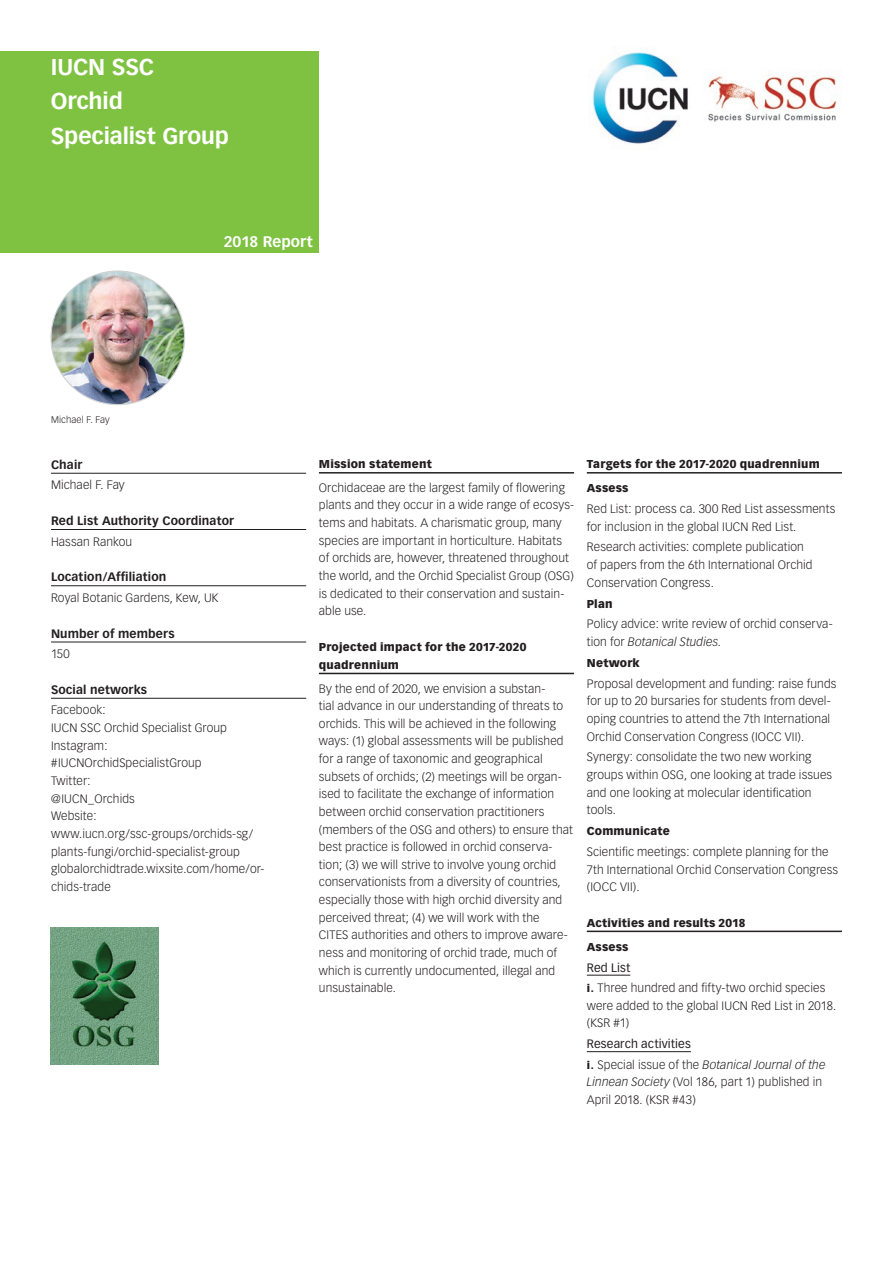
<style>
.page{position:relative;width:893px;height:1263px;background:#fff}
.page>*{position:absolute;margin:0;border:0;box-sizing:border-box;transform-origin:0 0}
.t1{font:700 22.5px/34.5px "Vectora LH";letter-spacing:-.005em;color:#fff}
.t2{font:700 15px "Vectora LH";color:#fff}
.t3{font:300 12px/17.7px "Vectora LH";letter-spacing:.01em;color:#231f20}
.t4{font:700 12px "Vectora LH";letter-spacing:.01em;color:#231f20}
.t5{font:italic 300 12px/20.5px "Vectora LH";letter-spacing:.01em;color:#231f20}
.t6{font:900 11.25px/24.2px "Vectora LH";letter-spacing:.015em;color:#231f20}
.t7{font:300 9.45px "Vectora LH";letter-spacing:.015em;color:#231f20}
.s1{font-style:italic}
.s2{font-weight:400}
.s3{font-weight:900;font-size:10.5px}
.s4{font-weight:400;font-style:normal}
.s5{font-weight:900;font-style:normal;font-size:10.5px}
.s6{font-style:normal}
</style>
<div class="page">
<div style="left:0;top:51px;width:319px;height:202px;background:#7fc241"></div>
<img style="left:593px;top:52px;width:244px;height:92px">
<img style="left:51px;top:271px;width:134px;height:134px;border-radius:67px">
<hr style="left:51px;top:473px;width:255px;height:1px;background:#231f20">
<hr style="left:51px;top:529px;width:255px;height:1px;background:#231f20">
<hr style="left:51px;top:585px;width:255px;height:1px;background:#231f20">
<hr style="left:51px;top:642px;width:255px;height:1px;background:#231f20">
<hr style="left:51px;top:698px;width:255px;height:1px;background:#231f20">
<hr style="left:319px;top:472px;width:255px;height:2px;background:#231f20">
<hr style="left:319px;top:673px;width:255px;height:1px;background:#231f20">
<hr style="left:587px;top:472px;width:255px;height:2px;background:#231f20">
<hr style="left:587px;top:930px;width:255px;height:2px;background:#231f20">
<hr style="left:587px;top:975px;width:43px;height:1px;background:#231f20">
<hr style="left:587px;top:1051px;width:104px;height:1px;background:#231f20">
<img style="left:50px;top:927px;width:108px;height:137px">
<h1 class="t1" style="left:51px;top:50px;width:179px">IUCN SSC<br>Orchid<br>Specialist Group</h1>
<p class="t2" style="left:224px;top:232px;width:91px">2018 Report</p>
<p class="t7" style="left:51px;top:414px;width:60px">Michael F. Fay</p>
<p class="t4" style="left:51px;top:457px;width:33px">Chair</p>
<p class="t3" style="left:51px;top:476px;width:75px">Michael F. Fay</p>
<p class="t4" style="left:51px;top:513px;width:184px">Red List Authority Coordinator</p>
<p class="t3" style="left:51px;top:533px;width:83px">Hassan Rankou</p>
<p class="t4" style="left:51px;top:570px;width:117px">Location/Affiliation</p>
<p class="t3" style="left:51px;top:589px;width:169px">Royal Botanic Gardens, Kew, UK</p>
<p class="t4" style="left:51px;top:626px;width:125px">Number of members</p>
<p class="t3" style="left:51px;top:645px;width:20px">150</p>
<p class="t4" style="left:51px;top:682px;width:98px">Social networks</p>
<p class="t3" style="left:51px;top:701px;width:215px">Facebook:<br>IUCN SSC Orchid Specialist Group<br>Instagram:<br>#IUCNOrchidSpecialistGroup<br>Twitter:<br>@IUCN_Orchids<br>Website: www.iucn.org/ssc-groups/orchids-sg/ plants-fungi/orchid-specialist-group globalorchidtrade.wixsite.com/home/or&shy;chids-trade</p>
<p class="t6" style="left:319px;top:452px;width:114px">Mission statement</p>
<p class="t3" style="left:319px;top:479px;width:257px">Orchidaceae are the largest family of flowering plants and they occur in a wide range of ecosys&shy;tems and habitats. A charismatic group, many species are important in horticulture. Habitats of orchids are, however, threatened throughout the world, and the Orchid Specialist Group (OSG) is dedicated to their conservation and sustain&shy;able use.</p>
<p class="t6" style="left:319px;top:638px;width:209px;line-height:18px">Projected impact for the 2017-2020 quadrennium</p>
<p class="t3" style="left:319px;top:679px;width:256px">By the end of 2020, we envision a substan-<br>tial advance in our understanding of threats to orchids. This will be achieved in the following ways: (1) global assessments will be published for a range of taxonomic and geographical subsets of orchids; (2) meetings will be organ&shy;ised to facilitate the exchange of information between orchid conservation practitioners (members of the OSG and others) to ensure that best practice is followed in orchid conserva&shy;tion; (3) we will strive to involve young orchid conservationists from a diversity of countries, especially those with high orchid diversity and perceived threat; (4) we will work with the<br>CITES authorities and others to improve aware&shy;ness and monitoring of orchid trade, much of which is currently undocumented, illegal and unsustainable.</p>
<p class="t6" style="left:587px;top:452px;width:234px">Targets for the 2017-2020 quadrennium<br>Assess</p>
<p class="t3" style="left:587px;top:500px;width:250px">Red List: process ca. 300 Red List assessments for inclusion in the global IUCN Red List.</p>
<p class="t3" style="left:587px;top:538px;width:227px">Research activities: complete publication of papers from the 6th International Orchid<br>Conservation Congress.</p>
<p class="t6" style="left:587px;top:591px;width:27px">Plan</p>
<p class="t3" style="left:587px;top:615px;width:247px">Policy advice: write review of orchid conserva&shy;tion for <span class="s1">Botanical Studies.</span></p>
<p class="t6" style="left:587px;top:651px;width:55px">Network</p>
<p class="t3" style="left:587px;top:675px;width:251px">Proposal development and funding: raise funds for up to 20 bursaries for students from devel&shy;oping countries to attend the 7th International Orchid Conservation Congress (IOCC VII).</p>
<p class="t3" style="left:587px;top:748px;width:247px">Synergy: consolidate the two new working groups within OSG, one looking at trade issues and one looking at molecular identification tools.</p>
<p class="t6" style="left:587px;top:819px;width:85px">Communicate</p>
<p class="t3" style="left:587px;top:843px;width:253px">Scientific meetings: complete planning for the<br>7th International Orchid Conservation Congress (IOCC VII).</p>
<p class="t6" style="left:587px;top:910px;width:160px">Activities and results 2018<br>Assess</p>
<p class="t3" style="left:587px;top:957px;width:240px;line-height:20.7px"><span class="s2">Red List<br></span><span class="s3">i.</span> Three hundred and fifty-two orchid species</p>
<p class="t3" style="left:587px;top:997px;width:251px">were added to the global IUCN Red List in 2018. (KSR #1)</p>
<p class="t5" style="left:587px;top:1033px;width:240px"><span class="s4">Research activities<br></span><span class="s5">i.</span> <span class="s6">Special issue of the</span> Botanical Journal of the</p>
<p class="t3" style="left:587px;top:1073px;width:237px"><span class="s1">Linnean Society</span> (Vol 186, part 1) published in<br>April 2018. (KSR #43)</p>
</div>
